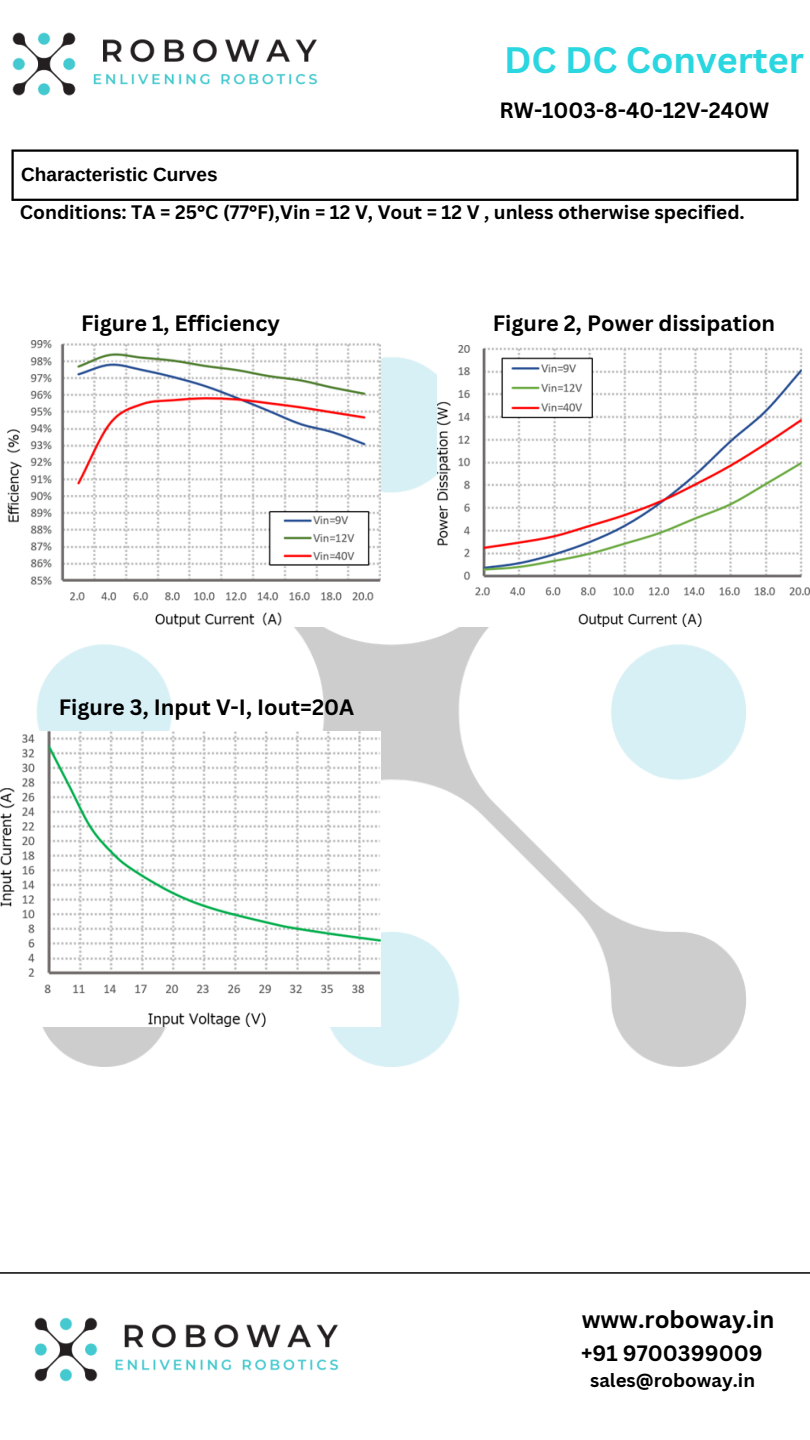
<style>
.page{position:relative;width:810px;height:1440px;background:#fff}
.page>*{position:absolute;margin:0;border:0;box-sizing:border-box;transform-origin:0 0}
.t1{font:700 35.8px "Canva Sans";color:#2ad6e0}
.t2{font:700 23.8px "Canva Sans";color:#000}
.t3{font:700 21.6px "Canva Sans";color:#000}
.t4{font:700 21.5px "Canva Sans";color:#000}
.t5{font:700 19px "Canva Sans";color:#000}
.t6{font:700 19px "Arimo";color:#000}
.t7{font:700 18.6px "Canva Sans";color:#000}
</style>
<div class="page">
<img style="left:36px;top:345px;width:710px;height:722px">
<hr style="left:11px;top:152px;width:3px;height:47px;background:#000">
<hr style="left:796px;top:152px;width:3px;height:47px;background:#000">
<hr style="left:11px;top:149px;width:788px;height:3px;background:#000">
<hr style="left:11px;top:199px;width:788px;height:2px;background:#000">
<img style="left:13px;top:32px;width:304px;height:64px">
<hr style="left:0;top:1272px;width:810px;height:2px;background:#000">
<img style="left:34px;top:1317px;width:305px;height:65px">
<img style="left:7px;top:340px;width:374px;height:287px">
<img style="left:438px;top:346px;width:372px;height:281px">
<img style="left:0;top:732px;width:381px;height:294px">
<p class="t6" style="left:21px;top:164px;width:198px">Characteristic Curves</p>
<p class="t1" style="left:504px;top:35px;width:301px">DC DC Converter</p>
<h3 class="t4" style="left:500px;top:95px;width:271px">RW-1003-8-40-12V-240W</h3>
<h1 class="t5" style="left:20px;top:199px;width:726px">Conditions: TA = 25°C (77°F),Vin = 12 V, Vout = 12 V , unless otherwise specified.</h1>
<h2 class="t3" style="left:81px;top:308px;width:201px">Figure 1, Efficiency</h2>
<p class="t3" style="left:493px;top:308px;width:284px">Figure 2, Power dissipation</p>
<p class="t3" style="left:59px;top:692px;width:297px">Figure 3, Input V-I, Iout=20A</p>
<p class="t2" style="left:582px;top:1303px;width:194px">www.roboway.in</p>
<p class="t3" style="left:581px;top:1337px;width:183px">+91 9700399009</p>
<p class="t7" style="left:590px;top:1367px;width:166px">sales@roboway.in</p>
</div>
